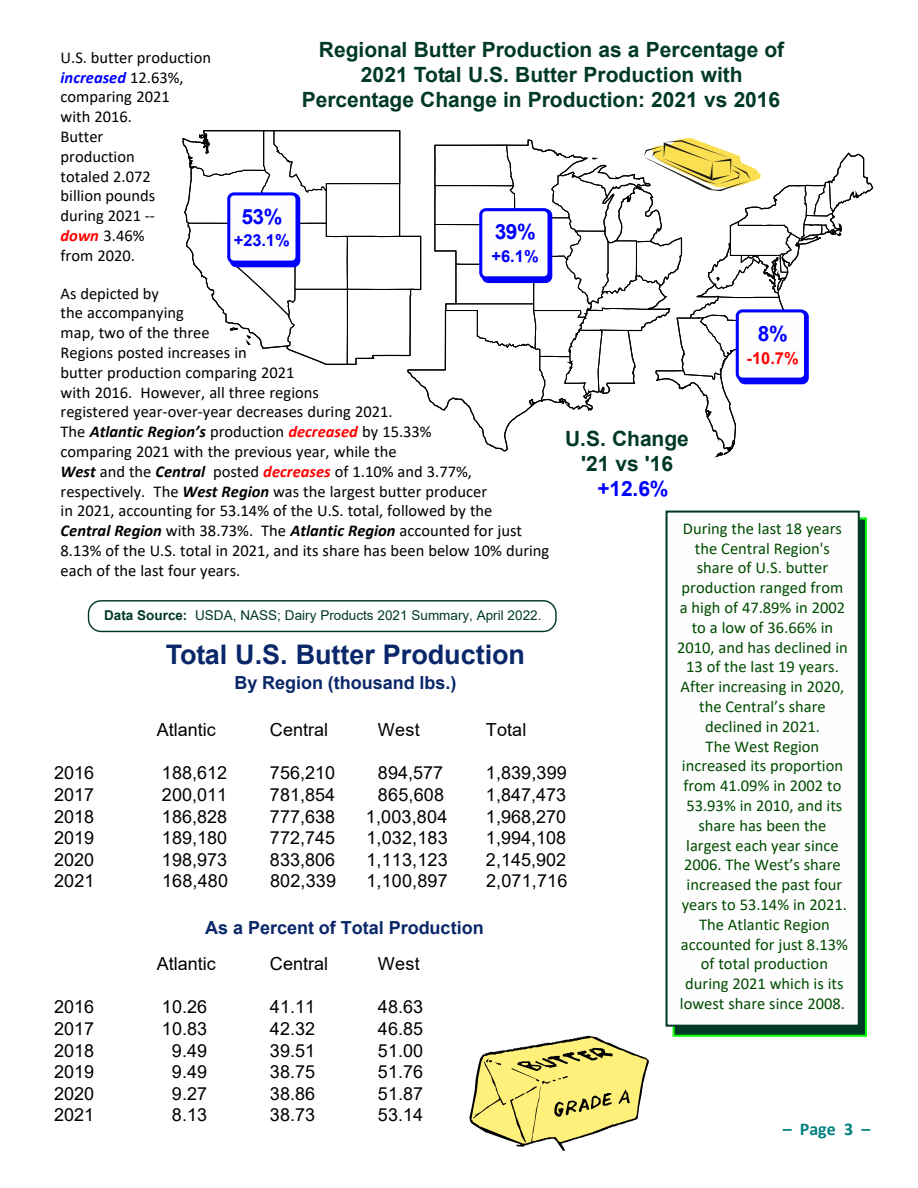
<style>
.page{position:relative;width:918px;height:1188px;background:#fff}
.page>*{position:absolute;margin:0;border:0;box-sizing:border-box;transform-origin:0 0}
.t1{font:700 27px "Arial";color:#092769}
.t2{font:700 21px/25.2px "Arial";color:#003927;text-align:center}
.t3{font:700 21px "Arial";color:#00f}
.t4{font:18px "Arial";color:#000}
.t5{font:700 18px "Arial";color:#092769}
.t6{font:700 18px "Calibri";color:#008080}
.t7{font:16.5px/19.8px "Calibri";color:#000}
.t8{font:16.5px/19.8px "Calibri";color:#004b00;text-align:center}
.t9{font:700 16.5px "Arial";color:#00f}
.t10{font:700 16.5px "Arial";color:#f00}
.t11{font:13.5px "Arial";color:#003927}
.s1{font-weight:700;font-style:italic;color:#00f}
.s2{font-weight:700;font-style:italic;color:#f00}
.s3{font-weight:700;font-style:italic}
.s4{font-weight:700}
</style>
<div class="page">
<svg style="left:182px;top:131px;width:691px;height:327px"></svg>
<div style="left:673px;top:517px;width:194px;height:520px;background:#003927;border:2px solid #0f0"></div>
<div style="left:666px;top:511px;width:194px;height:516px;background:#fefefe;border:2px solid #003927"></div>
<svg style="left:469px;top:1036px;width:180px;height:115px"></svg>
<svg style="left:87px;top:600px;width:470px;height:33px"></svg>
<p class="t2" style="left:319px;top:39px;width:467px">Regional Butter Production as a Percentage of</p>
<p class="t2" style="left:361px;top:64px;width:383px">2021 Total U.S. Butter Production with</p>
<p class="t2" style="left:302px;top:89px;width:480px">Percentage Change in Production: 2021 vs 2016</p>
<p class="t7" style="left:61px;top:49px;width:152px">U.S. butter production <span class="s1">increased</span> 12.63%, comparing 2021<br>with 2016.<br>Butter<br>production<br>totaled 2.072<br>billion pounds<br>during 2021 --<br><span class="s2">down</span> 3.46%<br>from 2020.</p>
<p class="t7" style="left:61px;top:285px;width:490px">As depicted by<br>the accompanying<br>map, two of the three<br>Regions posted increases in<br>butter production comparing 2021<br>with 2016. However, all three regions<br>registered year-over-year decreases during 2021.<br>The <span class="s3">Atlantic Region’s</span> production <span class="s2">decreased</span> by 15.33%<br>comparing 2021 with the previous year, while the<br><span class="s3">West</span> and the <span class="s3">Central</span> posted <span class="s2">decreases</span> of 1.10% and 3.77%, respectively. The <span class="s3">West Region</span> was the largest butter producer<br>in 2021, accounting for 53.14% of the U.S. total, followed by the<br><span class="s3">Central Region</span> with 38.73%. The <span class="s3">Atlantic Region</span> accounted for just 8.13% of the U.S. total in 2021, and its share has been below 10% during each of the last four years.</p>
<p class="t3" style="left:241px;top:208px;width:43px">53%</p>
<p class="t9" style="left:234px;top:234px;width:57px">+23.1%</p>
<p class="t3" style="left:495px;top:224px;width:43px">39%</p>
<p class="t9" style="left:491px;top:250px;width:49px">+6.1%</p>
<p class="t3" style="left:758px;top:326px;width:31px">8%</p>
<p class="t10" style="left:747px;top:352px;width:54px">-10.7%</p>
<p class="t2" style="left:565px;top:428px;width:125px">U.S. Change '21 vs '16</p>
<p class="t3" style="left:597px;top:481px;width:73px">+12.6%</p>
<p class="t8" style="left:677px;top:520px;width:173px">During the last 18 years the Central Region's share of U.S. butter production ranged from a high of 47.89% in 2002 to a low of 36.66% in<br>2010, and has declined in<br>13 of the last 19 years.<br>After increasing in 2020, the Central’s share declined in 2021.<br>The West Region increased its proportion from 41.09% in 2002 to<br>53.93% in 2010, and its share has been the largest each year since<br>2006. The West’s share increased the past four years to 53.14% in 2021.<br>The Atlantic Region accounted for just 8.13% of total production during 2021 which is its lowest share since 2008.</p>
<p class="t11" style="left:104px;top:610px;width:439px"><span class="s4">Data Source:</span> USDA, NASS; Dairy Products 2021 Summary, April 2022.</p>
<h1 class="t1" style="left:166px;top:644px;width:361px">Total U.S. Butter Production</h1>
<p class="t5" style="left:234px;top:676px;width:224px">By Region (thousand lbs.)</p>
<p class="t4" style="left:157px;top:723px;width:61px">Atlantic</p>
<p class="t4" style="left:270px;top:723px;width:60px">Central</p>
<p class="t4" style="left:378px;top:723px;width:43px">West</p>
<p class="t4" style="left:486px;top:723px;width:42px">Total</p>
<p class="t4" style="left:54px;top:766px;width:42px">2016</p>
<p class="t4" style="left:162px;top:766px;width:67px">188,612</p>
<p class="t4" style="left:270px;top:766px;width:67px">756,210</p>
<p class="t4" style="left:378px;top:766px;width:67px">894,577</p>
<p class="t4" style="left:486px;top:766px;width:82px">1,839,399</p>
<p class="t4" style="left:54px;top:788px;width:42px">2017</p>
<p class="t4" style="left:162px;top:788px;width:67px">200,011</p>
<p class="t4" style="left:270px;top:788px;width:67px">781,854</p>
<p class="t4" style="left:378px;top:788px;width:68px">865,608</p>
<p class="t4" style="left:486px;top:788px;width:82px">1,847,473</p>
<p class="t4" style="left:54px;top:810px;width:42px">2018</p>
<p class="t4" style="left:162px;top:810px;width:67px">186,828</p>
<p class="t4" style="left:270px;top:810px;width:67px">777,638</p>
<p class="t4" style="left:366px;top:810px;width:83px">1,003,804</p>
<p class="t4" style="left:486px;top:810px;width:82px">1,968,270</p>
<p class="t4" style="left:54px;top:831px;width:42px">2019</p>
<p class="t4" style="left:162px;top:831px;width:67px">189,180</p>
<p class="t4" style="left:270px;top:831px;width:67px">772,745</p>
<p class="t4" style="left:366px;top:831px;width:83px">1,032,183</p>
<p class="t4" style="left:486px;top:831px;width:82px">1,994,108</p>
<p class="t4" style="left:54px;top:853px;width:42px">2020</p>
<p class="t4" style="left:162px;top:853px;width:67px">198,973</p>
<p class="t4" style="left:270px;top:853px;width:67px">833,806</p>
<p class="t4" style="left:366px;top:853px;width:83px">1,113,123</p>
<p class="t4" style="left:486px;top:853px;width:82px">2,145,902</p>
<p class="t4" style="left:54px;top:874px;width:42px">2021</p>
<p class="t4" style="left:162px;top:874px;width:68px">168,480</p>
<p class="t4" style="left:270px;top:874px;width:68px">802,339</p>
<p class="t4" style="left:366px;top:874px;width:83px">1,100,897</p>
<p class="t4" style="left:486px;top:874px;width:83px">2,071,716</p>
<p class="t5" style="left:205px;top:921px;width:280px">As a Percent of Total Production</p>
<p class="t4" style="left:157px;top:957px;width:61px">Atlantic</p>
<p class="t4" style="left:270px;top:957px;width:60px">Central</p>
<p class="t4" style="left:378px;top:957px;width:43px">West</p>
<p class="t4" style="left:54px;top:1000px;width:42px">2016</p>
<p class="t4" style="left:162px;top:1000px;width:47px">10.26</p>
<p class="t4" style="left:270px;top:1000px;width:47px">41.11</p>
<p class="t4" style="left:378px;top:1000px;width:47px">48.63</p>
<p class="t4" style="left:54px;top:1022px;width:42px">2017</p>
<p class="t4" style="left:162px;top:1022px;width:47px">10.83</p>
<p class="t4" style="left:270px;top:1022px;width:47px">42.32</p>
<p class="t4" style="left:378px;top:1022px;width:47px">46.85</p>
<p class="t4" style="left:54px;top:1044px;width:42px">2018</p>
<p class="t4" style="left:172px;top:1044px;width:37px">9.49</p>
<p class="t4" style="left:270px;top:1044px;width:47px">39.51</p>
<p class="t4" style="left:378px;top:1044px;width:47px">51.00</p>
<p class="t4" style="left:54px;top:1065px;width:42px">2019</p>
<p class="t4" style="left:172px;top:1065px;width:37px">9.49</p>
<p class="t4" style="left:270px;top:1065px;width:47px">38.75</p>
<p class="t4" style="left:378px;top:1065px;width:47px">51.76</p>
<p class="t4" style="left:54px;top:1087px;width:42px">2020</p>
<p class="t4" style="left:172px;top:1087px;width:37px">9.27</p>
<p class="t4" style="left:270px;top:1087px;width:47px">38.86</p>
<p class="t4" style="left:378px;top:1087px;width:47px">51.87</p>
<p class="t4" style="left:54px;top:1108px;width:42px">2021</p>
<p class="t4" style="left:172px;top:1108px;width:37px">8.13</p>
<p class="t4" style="left:270px;top:1108px;width:47px">38.73</p>
<p class="t4" style="left:378px;top:1108px;width:47px">53.14</p>
<p class="t6" style="left:783px;top:1121px;width:89px">– Page 3 –</p>
</div>
